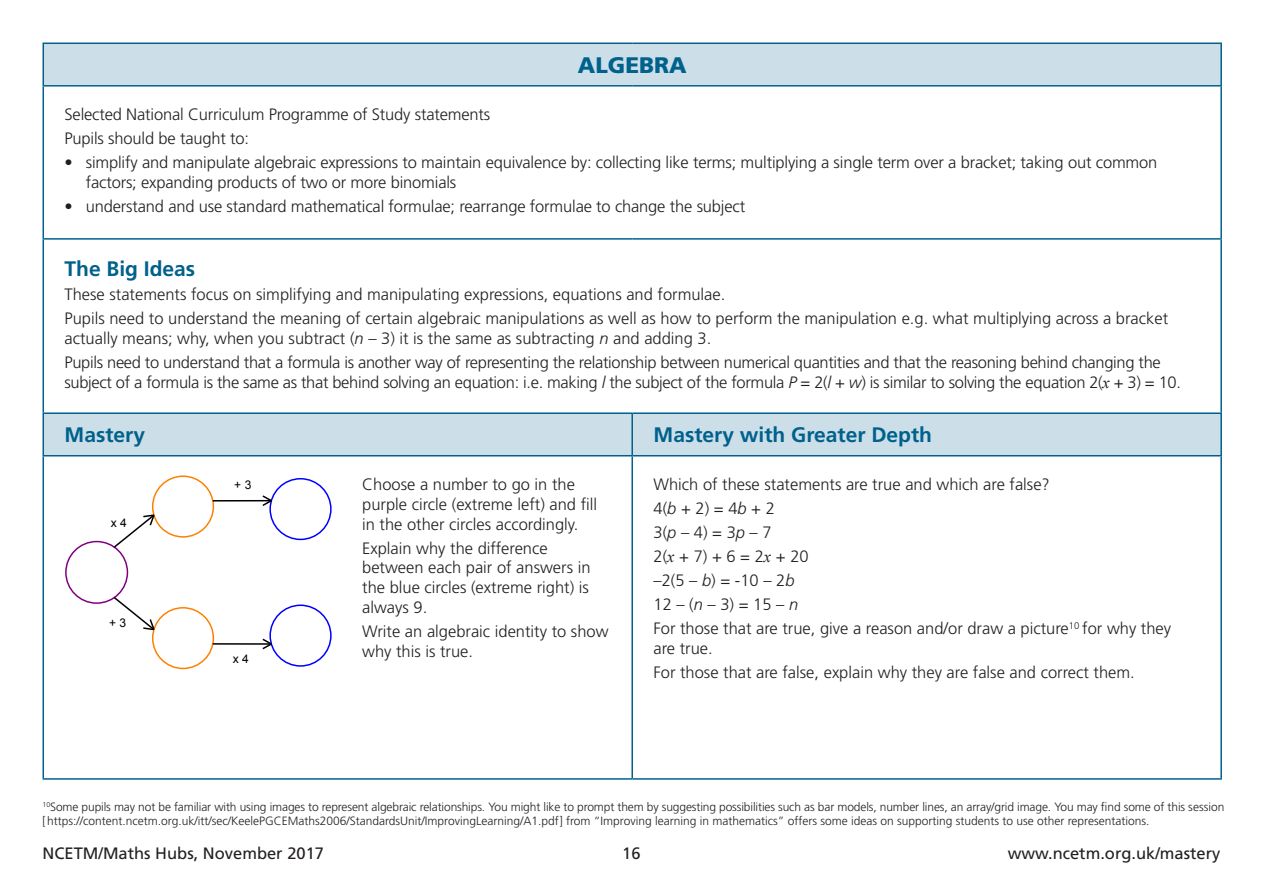
<style>
.page{position:relative;width:1263px;height:893px;background:#fff}
.page>*{position:absolute;margin:0;border:0;box-sizing:border-box;transform-origin:0 0}
.t1{font:900 22.5px "Frutiger CE";color:#00618c}
.t2{font:700 21px "Frutiger CE";color:#00618c}
.t3{font:300 16.5px/19.8px "Frutiger CE";letter-spacing:-.01em;color:#231f20}
.t4{font:16.5px "Frutiger CE";color:#231f20}
.t5{font:300 12px/14.4px "Frutiger CE";letter-spacing:-.01em;color:#231f20}
.t6{font:12px "Arial";color:#000}
.s1{font-style:italic}
.s2{font-family:"Times New Roman";font-weight:400;font-style:italic}
</style>
<div class="page">
<svg style="left:44px;top:44px;width:1176px;height:411px"></svg>
<hr style="left:43px;top:43px;width:589px;height:1px;background:#00618c">
<hr style="left:43px;top:44px;width:1px;height:41px;background:#00618c">
<hr style="left:632px;top:43px;width:590px;height:1px;background:#00618c">
<hr style="left:1220px;top:44px;width:2px;height:41px;background:#00618c">
<hr style="left:43px;top:85px;width:589px;height:2px;background:#00618c">
<hr style="left:43px;top:87px;width:1px;height:151px;background:#00618c">
<hr style="left:632px;top:85px;width:590px;height:2px;background:#00618c">
<hr style="left:1220px;top:87px;width:2px;height:151px;background:#00618c">
<hr style="left:43px;top:238px;width:589px;height:2px;background:#00618c">
<hr style="left:43px;top:240px;width:1px;height:172px;background:#00618c">
<hr style="left:632px;top:238px;width:590px;height:2px;background:#00618c">
<hr style="left:1220px;top:240px;width:2px;height:172px;background:#00618c">
<hr style="left:43px;top:412px;width:589px;height:2px;background:#00618c">
<hr style="left:43px;top:414px;width:1px;height:41px;background:#00618c">
<hr style="left:632px;top:412px;width:590px;height:2px;background:#00618c">
<hr style="left:631px;top:414px;width:2px;height:41px;background:#00618c">
<hr style="left:1220px;top:414px;width:2px;height:41px;background:#00618c">
<hr style="left:43px;top:455px;width:589px;height:1px;background:#00618c">
<hr style="left:43px;top:456px;width:1px;height:322px;background:#00618c">
<hr style="left:632px;top:455px;width:590px;height:1px;background:#00618c">
<hr style="left:631px;top:456px;width:2px;height:322px;background:#00618c">
<hr style="left:1220px;top:456px;width:2px;height:322px;background:#00618c">
<hr style="left:43px;top:778px;width:589px;height:2px;background:#00618c">
<hr style="left:632px;top:778px;width:590px;height:2px;background:#00618c">
<div style="left:152px;top:607px;width:62px;height:62px;border:2px solid #ff8000;border-radius:50%"></div>
<div style="left:269px;top:604px;width:63px;height:63px;border:2px solid #00f;border-radius:50%"></div>
<div style="left:152px;top:475px;width:62px;height:63px;border:2px solid #ff8000;border-radius:50%"></div>
<div style="left:269px;top:478px;width:63px;height:62px;border:2px solid #00f;border-radius:50%"></div>
<div style="left:65px;top:541px;width:63px;height:63px;border:2px solid #800080;border-radius:50%"></div>
<hr style="left:213px;top:500px;width:58px;height:2px;background:#000">
<svg style="left:112px;top:513px;width:44px;height:36px"></svg>
<svg style="left:261px;top:495px;width:12px;height:12px"></svg>
<hr style="left:213px;top:643px;width:58px;height:2px;background:#000">
<svg style="left:112px;top:595px;width:44px;height:37px"></svg>
<svg style="left:261px;top:637px;width:12px;height:13px"></svg>
<p class="t1" style="left:578px;top:52px;width:110px">ALGEBRA</p>
<p class="t3" style="left:65px;top:104px;width:427px">Selected National Curriculum Programme of Study statements</p>
<p class="t3" style="left:65px;top:128px;width:186px">Pupils should be taught to:</p>
<p class="t3" style="left:86px;top:152px;width:1073px;text-indent:-21px">• simplify and manipulate algebraic expressions to maintain equivalence by: collecting like terms; multiplying a single term over a bracket; taking out common factors; expanding products of two or more binomials</p>
<p class="t3" style="left:65px;top:196px;width:682px">• understand and use standard mathematical formulae; rearrange formulae to change the subject</p>
<p class="t2" style="left:65px;top:256px;width:132px">The Big Ideas</p>
<p class="t3" style="left:65px;top:284px;width:662px">These statements focus on simplifying and manipulating expressions, equations and formulae.</p>
<p class="t3" style="left:65px;top:308px;width:1105px">Pupils need to understand the meaning of certain algebraic manipulations as well as how to perform the manipulation e.g. what multiplying across a bracket actually means; why, when you subtract (<span class="s1">n</span> – 3) it is the same as subtracting <span class="s1">n</span> and adding 3.</p>
<p class="t3" style="left:65px;top:352px;width:1118px">Pupils need to understand that a formula is another way of representing the relationship between numerical quantities and that the reasoning behind changing the subject of a formula is the same as that behind solving an equation: i.e. making <span class="s1">l</span> the subject of the formula <span class="s1">P</span> = 2(<span class="s1">l</span> + <span class="s1">w</span>) is similar to solving the equation 2(<span class="s2">x</span> + 3) = 10.</p>
<p class="t2" style="left:65px;top:422px;width:82px">Mastery</p>
<p class="t2" style="left:653px;top:422px;width:280px">Mastery with Greater Depth</p>
<p class="t3" style="left:362px;top:474px;width:236px">Choose a number to go in the purple circle (extreme left) and fill in the other circles accordingly.</p>
<p class="t3" style="left:362px;top:538px;width:230px">Explain why the difference between each pair of answers in the blue circles (extreme right) is always 9.</p>
<p class="t3" style="left:362px;top:621px;width:248px">Write an algebraic identity to show why this is true.</p>
<p class="t3" style="left:653px;top:474px;width:398px">Which of these statements are true and which are false?</p>
<p class="t3" style="left:653px;top:498px;width:123px">4(<span class="s1">b</span> + 2) = 4<span class="s1">b</span> + 2</p>
<p class="t3" style="left:653px;top:522px;width:120px">3(<span class="s1">p</span> – 4) = 3<span class="s1">p</span> – 7</p>
<p class="t3" style="left:653px;top:546px;width:157px">2(<span class="s2">x</span> + 7) + 6 = 2<span class="s2">x</span> + 20</p>
<p class="t3" style="left:653px;top:570px;width:143px">–2(5 – <span class="s1">b</span>) = -10 – 2<span class="s1">b</span></p>
<p class="t3" style="left:653px;top:594px;width:146px">12 – (<span class="s1">n</span> – 3) = 15 – <span class="s1">n</span></p>
<p class="t3" style="left:653px;top:618px;width:519px">For those that are true, give a reason and/or draw a picture<sup>10</sup> for why they are true.</p>
<p class="t3" style="left:653px;top:662px;width:483px">For those that are false, explain why they are false and correct them.</p>
<p class="t6" style="left:234px;top:477px;width:19px">+ 3</p>
<p class="t6" style="left:111px;top:515px;width:17px">x 4</p>
<p class="t6" style="left:109px;top:614px;width:19px">+ 3</p>
<p class="t6" style="left:233px;top:651px;width:17px">x 4</p>
<p class="t5" style="left:43px;top:799px;width:1183px"><sup>10</sup>Some pupils may not be familiar with using images to represent algebraic relationships. You might like to prompt them by suggesting possibilities such as bar models, number lines, an array/grid image. You may find some of this session [https://content.ncetm.org.uk/itt/sec/KeelePGCEMaths2006/StandardsUnit/ImprovingLearning/A1.pdf] from “Improving learning in mathematics” offers some ideas on supporting students to use other representations.</p>
<p class="t4" style="left:43px;top:844px;width:283px">NCETM/Maths Hubs, November 2017</p>
<p class="t4" style="left:622px;top:844px;width:20px">16</p>
<p class="t4" style="left:1008px;top:844px;width:214px">www.ncetm.org.uk/mastery</p>
</div>
